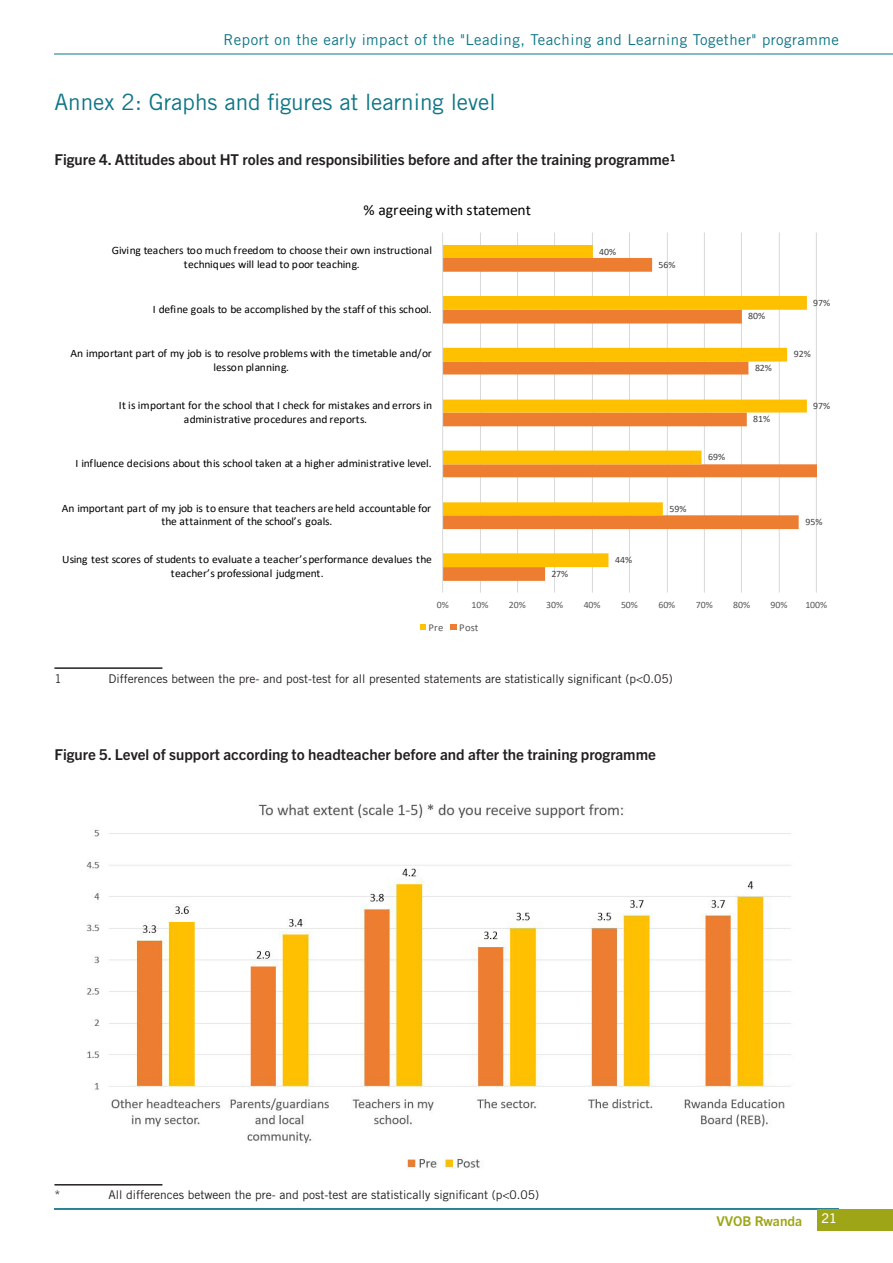
<style>
.page{position:relative;width:893px;height:1263px;background:#fff}
.page>*{position:absolute;margin:0;border:0;box-sizing:border-box;transform-origin:0 0}
.Toc_1{font:22.5px "Trade Gothic LT Std";color:#0e7685}
.t1{font:15.3px "Calibri";letter-spacing:-.015em;color:#000}
.t2{font:700 15px "Trade Gothic Next LT Pro";color:#231f20}
.t3{font:15px "Trade Gothic LT Std";letter-spacing:.03em;color:#0e7685}
.t4{font:700 13.5px "Trade Gothic Next LT Pro";color:#9ea617}
.t5{font:13.5px "Trade Gothic Next LT Pro";color:#fff}
.t6{font:12px "Trade Gothic LT Std";color:#231f20}
.t7{font:11.4px/13.8px "Calibri";letter-spacing:-.005em;color:#000;text-align:center}
.t8{font:10.5px "Calibri";letter-spacing:.02em;color:#595959}
.t9{font:9.75px "Calibri";letter-spacing:-.005em;color:#404040}
.t10{font:9.75px "Calibri";letter-spacing:-.005em;color:#595959}
</style>
<div class="page">
<hr style="left:54px;top:667px;width:108px;height:2px;background:#231f20">
<hr style="left:54px;top:1184px;width:108px;height:1px;background:#231f20">
<img style="left:86px;top:804px;width:705px;height:365px">
<hr style="left:54px;top:54px;width:839px;height:1px;background:#0e7685">
<hr style="left:54px;top:1209px;width:785px;height:1px;background:#0e7685">
<div style="left:817px;top:1209px;width:76px;height:21px;background:#9ea617"></div>
<svg style="left:420px;top:232px;width:397px;height:398px"></svg>
<p class="t3" style="left:224px;top:30px;width:617px">Report on the early impact of the "Leading, Teaching and Learning Together" programme</p>
<p class="Toc_1" style="left:54px;top:88px;width:443px">Annex 2: Graphs and figures at learning level</p>
<p class="t2" style="left:54px;top:149px;width:623px">Figure 4. Attitudes about HT roles and responsibilities before and after the training programme1</p>
<p class="t1" style="left:364px;top:200px;width:169px">% agreeing with statement</p>
<p class="t7" style="left:112px;top:243px;width:322px">Giving teachers too much freedom to choose their own instructional techniques will lead to poor teaching.</p>
<p class="t9" style="left:599px;top:245px;width:18px">40%</p>
<p class="t9" style="left:659px;top:258px;width:18px">56%</p>
<p class="t7" style="left:153px;top:302px;width:280px">I define goals to be accomplished by the staff of this school.</p>
<p class="t9" style="left:748px;top:309px;width:18px">80%</p>
<p class="t9" style="left:813px;top:296px;width:18px">97%</p>
<p class="t7" style="left:71px;top:346px;width:363px">An important part of my job is to resolve problems with the timetable and/or lesson planning.</p>
<p class="t9" style="left:755px;top:361px;width:18px">82%</p>
<p class="t9" style="left:794px;top:347px;width:18px">92%</p>
<p class="t7" style="left:119px;top:398px;width:315px">It is important for the school that I check for mistakes and errors in administrative procedures and reports.</p>
<p class="t9" style="left:753px;top:412px;width:18px">81%</p>
<p class="t9" style="left:813px;top:399px;width:18px">97%</p>
<p class="t7" style="left:76px;top:456px;width:358px">I influence decisions about this school taken at a higher administrative level.</p>
<p class="t9" style="left:708px;top:450px;width:18px">69%</p>
<p class="t7" style="left:62px;top:501px;width:371px">An important part of my job is to ensure that teachers are held accountable for the attainment of the school’s goals.</p>
<p class="t9" style="left:669px;top:502px;width:18px">59%</p>
<p class="t9" style="left:805px;top:515px;width:18px">95%</p>
<p class="t7" style="left:62px;top:552px;width:371px">Using test scores of students to evaluate a teacher’s performance devalues the teacher’s professional judgment.</p>
<p class="t9" style="left:551px;top:567px;width:18px">27%</p>
<p class="t9" style="left:615px;top:553px;width:18px">44%</p>
<p class="t10" style="left:437px;top:598px;width:14px">0%</p>
<p class="t10" style="left:472px;top:598px;width:18px">10%</p>
<p class="t10" style="left:509px;top:598px;width:18px">20%</p>
<p class="t10" style="left:546px;top:598px;width:18px">30%</p>
<p class="t10" style="left:584px;top:598px;width:18px">40%</p>
<p class="t10" style="left:621px;top:598px;width:18px">50%</p>
<p class="t10" style="left:658px;top:598px;width:18px">60%</p>
<p class="t10" style="left:696px;top:598px;width:18px">70%</p>
<p class="t10" style="left:733px;top:598px;width:18px">80%</p>
<p class="t10" style="left:770px;top:598px;width:18px">90%</p>
<p class="t10" style="left:805px;top:598px;width:23px">100%</p>
<p class="t8" style="left:428px;top:620px;width:17px">Pre</p>
<p class="t8" style="left:459px;top:620px;width:21px">Post</p>
<p class="t6" style="left:54px;top:671px;width:9px">1</p>
<p class="t6" style="left:108px;top:671px;width:566px">Differences between the pre- and post-test for all presented statements are statistically significant (p&lt;0.05)</p>
<p class="t2" style="left:54px;top:744px;width:608px">Figure 5. Level of support according to headteacher before and after the training programme<sup>1</sup></p>
<p class="t6" style="left:54px;top:1188px;width:7px">*</p>
<p class="t6" style="left:108px;top:1188px;width:432px">All differences between the pre- and post-test are statistically significant (p&lt;0.05)</p>
<p class="t4" style="left:716px;top:1211px;width:87px">VVOB Rwanda</p>
<p class="t5" style="left:821px;top:1209px;width:17px">21</p>
</div>
